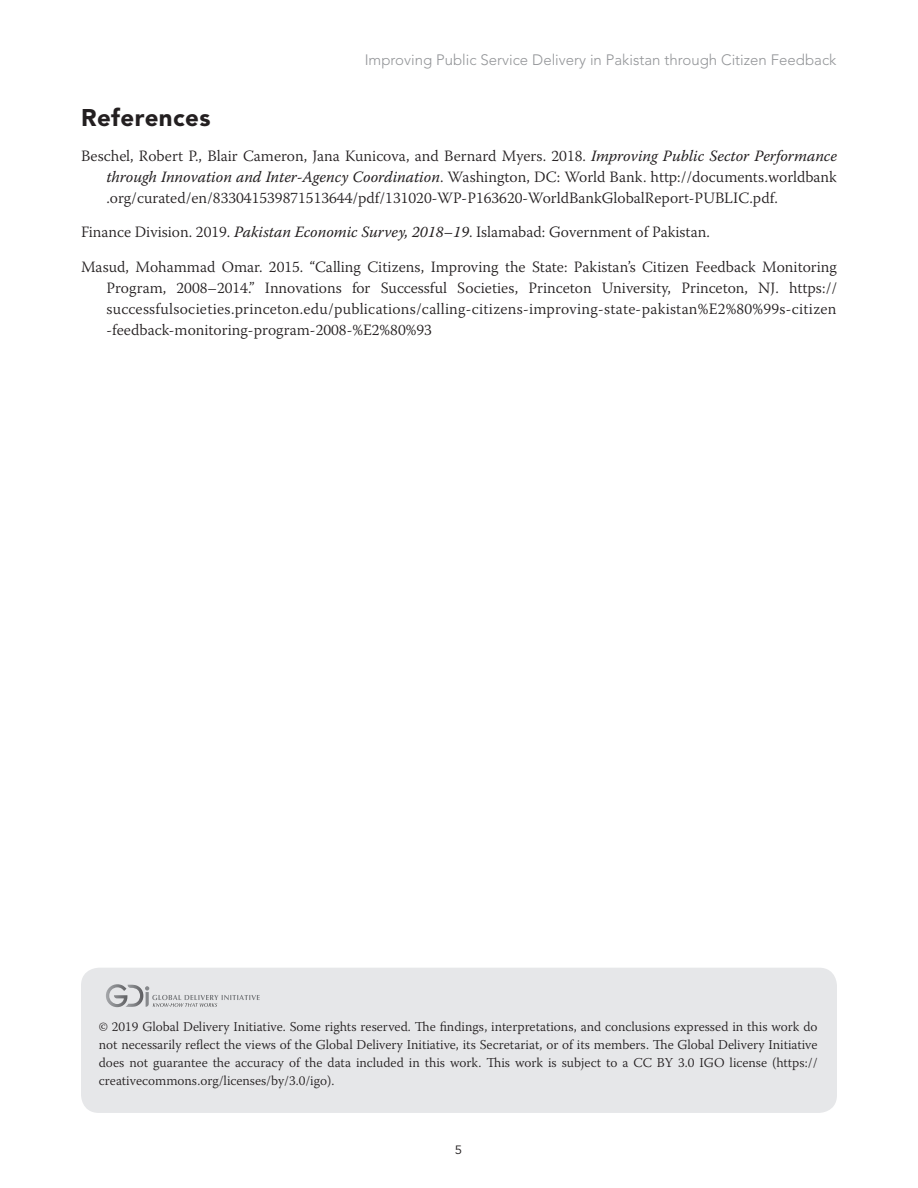
<style>
.page{position:relative;width:918px;height:1188px;background:#fff}
.page>*{position:absolute;margin:0;border:0;box-sizing:border-box;transform-origin:0 0}
.A_Head_sect_title{font:900 24px "Avenir LT Std";letter-spacing:.02em;color:#231f20}
.References{font:300 15.75px/21px "Warnock Pro";color:#231f20;text-align:justify}
.t1{font:300 15px "Avenir LT Std";color:#939598}
.creditbox{font:300 13.5px/18px "Warnock Pro";color:#231f20;text-align:justify}
.t2{font:12px "Avenir LT Std";color:#231f20;scale:1.1 1}
.s1{font-weight:400;font-style:italic}
</style>
<div class="page">
<div style="left:81px;top:968px;width:756px;height:145px;background:#e6e7e9;border-radius:18px"></div>
<svg style="left:106px;top:984px;width:154px;height:23px"></svg>
<p class="t1" style="left:365px;top:51px;width:473px">Improving Public Service Delivery in Pakistan through Citizen Feedback</p>
<p class="A_Head_sect_title" style="left:81px;top:103px;width:131px">References</p>
<p class="References" style="left:106px;top:145px;width:732px;text-indent:-26px">Beschel, Robert P., Blair Cameron, Jana Kunicova, and Bernard Myers. 2018. <span class="s1">Improving Public Sector Performance through Innovation and Inter-Agency Coordination</span>. Washington, DC: World Bank. http://documents.worldbank .org/curated/en/833041539871513644/pdf/131020-WP-P163620-WorldBankGlobalReport-PUBLIC.pdf.</p>
<p class="References" style="left:81px;top:221px;width:630px">Finance Division. 2019. <span class="s1">Pakistan Economic Survey, 2018–19</span>. Islamabad: Government of Pakistan.</p>
<p class="References" style="left:106px;top:256px;width:732px;text-indent:-26px">Masud, Mohammad Omar. 2015. “Calling Citizens, Improving the State: Pakistan’s Citizen Feedback Monitoring Program, 2008–2014.” Innovations for Successful Societies, Princeton University, Princeton, NJ. https:// successfulsocieties.princeton.edu/publications/calling-citizens-improving-state-pakistan%E2%80%99s-citizen -feedback-monitoring-program-2008-%E2%80%93</p>
<p class="creditbox" style="left:99px;top:1017px;width:720px">© 2019 Global Delivery Initiative. Some rights reserved. The findings, interpretations, and conclusions expressed in this work do not necessarily reflect the views of the Global Delivery Initiative, its Secretariat, or of its members. The Global Delivery Initiative does not guarantee the accuracy of the data included in this work. This work is subject to a CC BY 3.0 IGO license (https:// creativecommons.org/licenses/by/3.0/igo).</p>
<p class="t2" style="left:455px;top:1143px;width:8px">5</p>
</div>
